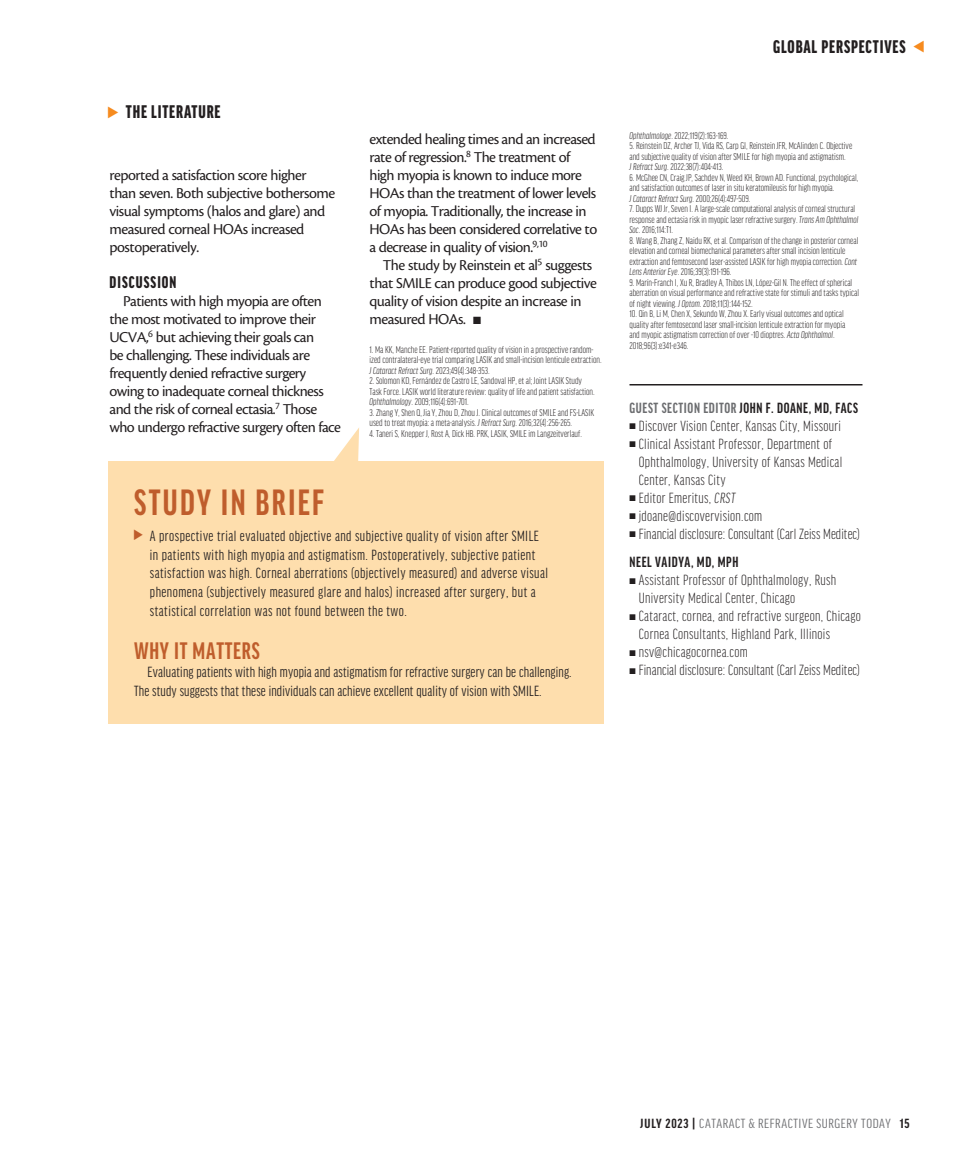
<style>
.page{position:relative;width:972px;height:1161px;background:#fff}
.page>*{position:absolute;margin:0;border:0;box-sizing:border-box;transform-origin:0 0}
.study_in_brief_heade{font:700 extra-condensed 39px "Good Headline Pro";letter-spacing:.06em;color:#bf5d2c}
.study_in_brief_subhe{font:700 extra-condensed 25.5px "Good Headline Pro";letter-spacing:.03em;color:#bf5d2c}
.carryhead{font:900 extra-condensed 19.5px "Good Headline Pro";letter-spacing:.045em;color:#231f20}
.subhead_alternate{font:900 extra-condensed 18px "Good Headline Pro";letter-spacing:.06em;color:#231f20}
.body{font:15.75px/18px "Cronos Pro";letter-spacing:-.035em;color:#231f20}
.bio_info{font:300 extra-condensed 15.75px/18px "Good Headline Pro";letter-spacing:.02em;color:#231f20}
.study_in_brief_body{font:extra-condensed 15.75px/18.8px "Good Headline Pro";letter-spacing:.03em;color:#231f20}
.study_in_brief_body-2{font:extra-condensed 15.75px/18.8px "Good Headline Pro";letter-spacing:.01em;color:#231f20}
.bio_name{font:700 extra-condensed 15.75px "Good Headline Pro";letter-spacing:.04em;color:#231f20}
.bio_name_no_line{font:700 extra-condensed 15.75px "Good Headline Pro";letter-spacing:.04em;color:#231f20}
.t1{font:extra-condensed 14.1px "Good Headline Pro";letter-spacing:.035em;color:#6c6d70;scale:1.11 1}
.footnote{font:300 extra-condensed 10.5px/10.5px "Good Headline Pro";color:#231f20}
.s1{font-style:italic}
.s2{color:#6c6d70}
.s3{font-weight:700;color:#231f20}
</style>
<div class="page">
<hr style="left:630px;top:384px;width:232px;height:2px;background:#231f20">
<div style="left:108px;top:461px;width:496px;height:263px;background:#fedead"></div>
<svg style="left:292px;top:428px;width:67px;height:89px"></svg>
<svg style="left:134px;top:530px;width:9px;height:10px"></svg>
<p class="carryhead" style="left:126px;top:103px;width:96px">THE LITERATURE</p>
<p class="body" style="left:110px;top:166px;width:227px">reported a satisfaction score higher than seven. Both subjective bothersome visual symptoms (halos and glare) and measured corneal HOAs increased postoperatively.</p>
<p class="subhead_alternate" style="left:110px;top:273px;width:68px">DISCUSSION</p>
<p class="body" style="left:110px;top:292px;width:233px;text-indent:14px">Patients with high myopia are often the most motivated to improve their UCVA,<sup>6</sup> but achieving their goals can<br>be challenging. These individuals are frequently denied refractive surgery owing to inadequate corneal thickness and the risk of corneal ectasia.<sup>7</sup> Those who undergo refractive surgery often face</p>
<p class="body" style="left:369px;top:130px;width:229px">extended healing times and an increased rate of regression.<sup>8</sup> The treatment of high myopia is known to induce more HOAs than the treatment of lower levels of myopia. Traditionally, the increase in HOAs has been considered correlative to a decrease in quality of vision.<sup>9,10</sup></p>
<p class="body" style="left:369px;top:256px;width:229px;text-indent:14px">The study by Reinstein et al<sup>5</sup> suggests that SMILE can produce good subjective quality of vision despite an increase in measured HOAs. ■</p>
<p class="footnote" style="left:369px;top:344px;width:234px">1. Ma KK, Manche EE. Patient-reported quality of vision in a prospective random&shy;ized contralateral-eye trial comparing LASIK and small-incision lenticule extraction.<br><span class="s1">J Cataract Refract Surg</span>. 2023;49(4):348-353.</p>
<p class="footnote" style="left:369px;top:375px;width:227px">2. Solomon KD, Fernández de Castro LE, Sandoval HP, et al; Joint LASIK Study<br>Task Force. LASIK world literature review: quality of life and patient satisfaction.<br><span class="s1">Ophthalmology</span>. 2009;116(4):691-701.</p>
<p class="footnote" style="left:369px;top:407px;width:226px">3. Zhang Y, Shen Q, Jia Y, Zhou D, Zhou J. Clinical outcomes of SMILE and FS-LASIK used to treat myopia: a meta-analysis. <span class="s1">J Refract Surg</span>. 2016;32(4):256-265.</p>
<p class="footnote" style="left:369px;top:428px;width:214px">4. Taneri S, Knepper J, Rost A, Dick HB. PRK, LASIK, SMILE im Langzeitverlauf.</p>
<p class="study_in_brief_heade" style="left:134px;top:483px;width:192px">STUDY IN BRIEF</p>
<p class="study_in_brief_body" style="left:150px;top:527px;width:400px">A prospective trial evaluated objective and subjective quality of vision after SMILE in patients with high myopia and astigmatism. Postoperatively, subjective patient satisfaction was high. Corneal aberrations (objectively measured) and adverse visual phenomena (subjectively measured glare and halos) increased after surgery, but a statistical correlation was not found between the two.</p>
<p class="study_in_brief_subhe" style="left:134px;top:638px;width:127px">WHY IT MATTERS</p>
<p class="study_in_brief_body-2" style="left:134px;top:663px;width:439px;text-indent:14px">Evaluating patients with high myopia and astigmatism for refractive surgery can be challenging.<br>The study suggests that these individuals can achieve excellent quality of vision with SMILE.</p>
<h3 class="carryhead" style="left:773px;top:37px;width:134px">GLOBAL PERSPECTIVES</h3>
<p class="footnote" style="left:630px;top:130px;width:101px"><span class="s1">Ophthalmologe</span>. 2022;119(2):163-169.</p>
<p class="footnote" style="left:629px;top:141px;width:224px">5. Reinstein DZ, Archer TJ, Vida RS, Carp GI, Reinstein JFR, McAlinden C. Objective and subjective quality of vision after SMILE for high myopia and astigmatism.<br><span class="s1">J Refract Surg</span>. 2022;38(7):404-413.</p>
<p class="footnote" style="left:629px;top:172px;width:230px">6. McGhee CN, Craig JP, Sachdev N, Weed KH, Brown AD. Functional, psychological, and satisfaction outcomes of laser in situ keratomileusis for high myopia.<br><span class="s1">J Cataract Refract Surg</span>. 2000;26(4):497-509.</p>
<p class="footnote" style="left:629px;top:204px;width:230px">7. Dupps WJ Jr, Seven I. A large-scale computational analysis of corneal structural response and ectasia risk in myopic laser refractive surgery. <span class="s1">Trans Am Ophthalmol<br>Soc</span>. 2016;114:T1.</p>
<p class="footnote" style="left:629px;top:235px;width:230px">8. Wang B, Zhang Z, Naidu RK, et al. Comparison of the change in posterior corneal elevation and corneal biomechanical parameters after small incision lenticule extraction and femtosecond laser-assisted LASIK for high myopia correction. <span class="s1">Cont Lens Anterior Eye</span>. 2016;39(3):191-196.</p>
<p class="footnote" style="left:629px;top:277px;width:231px">9. Marín-Franch I, Xu R, Bradley A, Thibos LN, López-Gil N. The effect of spherical aberration on visual performance and refractive state for stimuli and tasks typical of night viewing. <span class="s1">J Optom</span>. 2018;11(3):144-152.</p>
<p class="footnote" style="left:629px;top:309px;width:217px">10. Qin B, Li M, Chen X, Sekundo W, Zhou X. Early visual outcomes and optical quality after femtosecond laser small-incision lenticule extraction for myopia and myopic astigmatism correction of over -10 dioptres. <span class="s1">Acta Ophthalmol</span>.<br>2018;96(3):e341-e346.</p>
<p class="bio_name" style="left:630px;top:400px;width:230px"><span class="s2">GUEST SECTION EDITOR</span> JOHN F. DOANE, MD, FACS</p>
<p class="bio_info" style="left:629px;top:417px;width:213px">■ Discover Vision Center, Kansas City, Missouri</p>
<p class="bio_info" style="left:639px;top:435px;width:205px;text-indent:-9px">■ Clinical Assistant Professor, Department of<br>Ophthalmology, University of Kansas Medical<br>Center, Kansas City</p>
<p class="bio_info" style="left:629px;top:489px;width:107px">■ Editor Emeritus, <span class="s1">CRST</span></p>
<p class="bio_info" style="left:629px;top:507px;width:134px">■ jdoane@discovervision.com</p>
<p class="bio_info" style="left:629px;top:525px;width:232px">■ Financial disclosure: Consultant (Carl Zeiss Meditec)</p>
<p class="bio_name_no_line" style="left:630px;top:554px;width:110px">NEEL VAIDYA, MD, MPH</p>
<p class="bio_info" style="left:639px;top:571px;width:199px;text-indent:-9px">■ Assistant Professor of Ophthalmology, Rush<br>University Medical Center, Chicago</p>
<p class="bio_info" style="left:639px;top:607px;width:224px;text-indent:-9px">■ Cataract, cornea, and refractive surgeon, Chicago<br>Cornea Consultants, Highland Park, Illinois</p>
<p class="bio_info" style="left:629px;top:643px;width:120px">■ nsv@chicagocornea.com</p>
<p class="bio_info" style="left:629px;top:661px;width:232px">■ Financial disclosure: Consultant (Carl Zeiss Meditec)</p>
<h3 class="t1" style="left:641px;top:1117px;width:244px"><span class="s3">JULY 2023 |</span> CATARACT &amp; REFRACTIVE SURGERY TODAY <span class="s3">15</span></h3>
</div>
